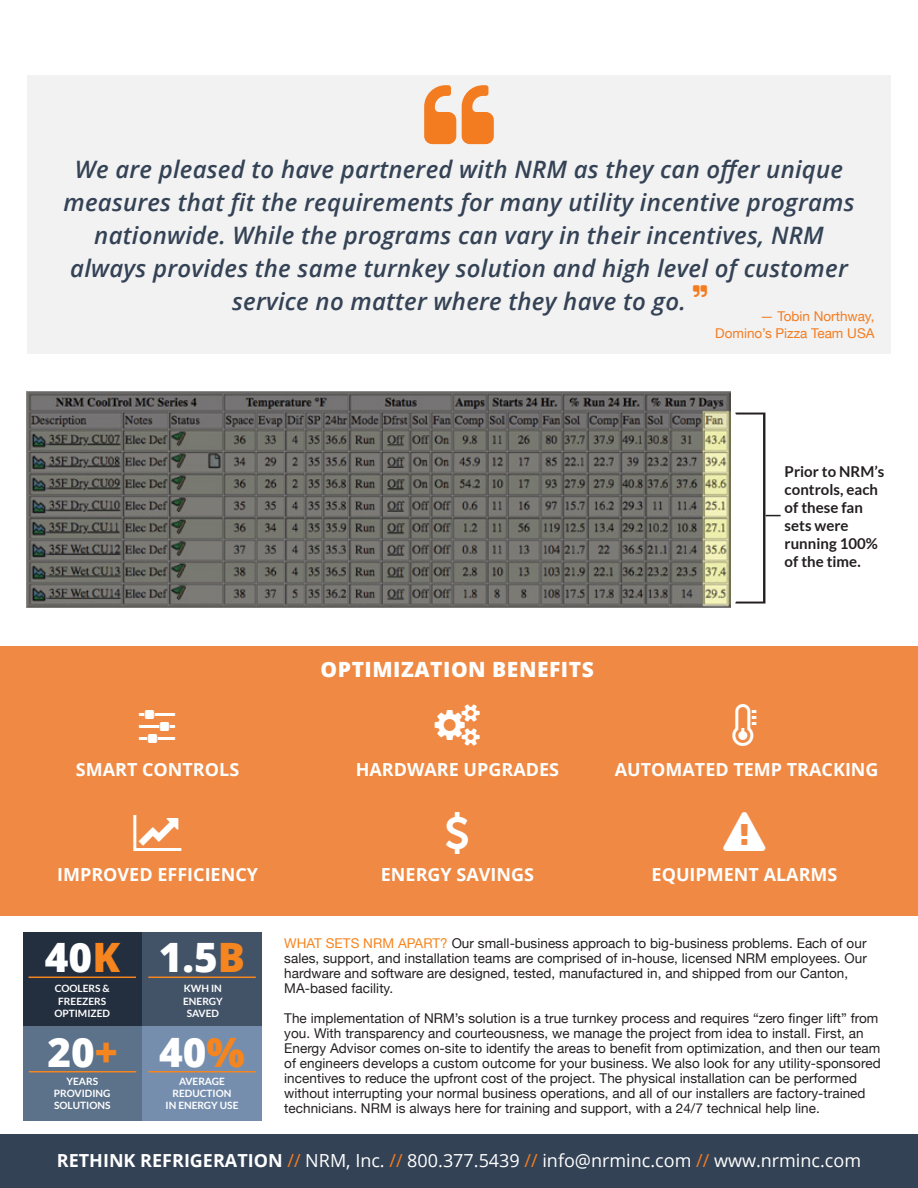
<style>
.page{position:relative;width:918px;height:1188px;background:#fff}
.page>*{position:absolute;margin:0;border:0;box-sizing:border-box;transform-origin:0 0}
.t1{font:100 219px "Lato";color:#231f20}
.t2{font:800 40.5px "Open Sans";color:#fff}
.t3{font:italic 600 24px/33px "Open Sans";letter-spacing:.01em;color:#344255;text-align:center}
.t4{font:800 21px "Open Sans";letter-spacing:.025em;color:#fff}
.t5{font:700 18px "Open Sans";color:#fff}
.t6{font:18px "Open Sans";color:#fff}
.t7{font:700 15px/18px "Lato";color:#231f20}
.t8{font:13.5px/15px "Helvetica Neue";letter-spacing:.005em;color:#231f20}
.t9{font:13.5px/16.5px "Helvetica Neue";color:#f47c20;text-align:right}
.t10{font:700 10.05px/12.1px "Lato";color:#fff;text-align:center}
.s1{color:#f5851f}
.s2{font-weight:700}
.s3{color:#f47c20}
</style>
<div class="page">
<div style="left:0;top:1134px;width:918px;height:54px;background:#344255"></div>
<div style="left:0;top:646px;width:918px;height:270px;background:#ef8943"></div>
<div style="left:23px;top:933px;width:119px;height:94px;background:#232e3e"></div>
<div style="left:142px;top:933px;width:120px;height:94px;background:#425368"></div>
<div style="left:23px;top:1027px;width:119px;height:94px;background:#5c718a"></div>
<div style="left:142px;top:1027px;width:120px;height:94px;background:#768eae"></div>
<hr style="left:29px;top:977px;width:107px;height:1px;background:#f5851f">
<hr style="left:148px;top:977px;width:108px;height:1px;background:#f5851f">
<hr style="left:29px;top:1071px;width:107px;height:1px;background:#f5851f">
<hr style="left:148px;top:1071px;width:108px;height:1px;background:#f5851f">
<div style="left:27px;top:75px;width:864px;height:279px;background:#f2f2f2"></div>
<img style="left:26px;top:392px;width:704px;height:216px">
<svg style="left:766px;top:515px;width:15px;height:1px"></svg>
<p class="t3" style="left:63px;top:153px;width:793px">We are pleased to have partnered with NRM as they can offer unique measures that fit the requirements for many utility incentive programs nationwide. While the programs can vary in their incentives, NRM always provides the same turnkey solution and high level of customer service no matter where they have to go.</p>
<p class="t9" style="left:715px;top:309px;width:161px">— Tobin Northway,<br>Domino’s Pizza Team USA</p>
<h3 class="t4" style="left:321px;top:653px;width:275px">OPTIMIZATION BENEFITS</h3>
<h1 class="t1" style="left:722px;top:384px;width:67px">]</h1>
<p class="t7" style="left:785px;top:462px;width:101px">Prior to NRM’s controls, each of these fan sets were running 100%</p>
<p class="t7" style="left:785px;top:552px;width:78px">of the time.</p>
<h3 class="t5" style="left:76px;top:757px;width:165px">SMART CONTROLS</h3>
<h3 class="t5" style="left:356px;top:757px;width:205px">HARDWARE UPGRADES</h3>
<h3 class="t5" style="left:615px;top:757px;width:265px">AUTOMATED TEMP TRACKING</h3>
<h3 class="t5" style="left:57px;top:862px;width:202px">IMPROVED EFFICIENCY</h3>
<h3 class="t5" style="left:381px;top:862px;width:155px">ENERGY SAVINGS</h3>
<h3 class="t5" style="left:652px;top:862px;width:187px">EQUIPMENT ALARMS</h3>
<h2 class="t2" style="left:45px;top:927px;width:202px">40<span class="s1">K</span> 1.5<span class="s1">B</span></h2>
<p class="t10" style="left:54px;top:983px;width:57px">COOLERS &amp;<br>FREEZERS<br>OPTIMIZED</p>
<p class="t10" style="left:183px;top:983px;width:41px">KWH IN<br>ENERGY<br>SAVED</p>
<h2 class="t2" style="left:47px;top:1021px;width:199px">20<span class="s1">+</span> 40<span class="s1">%</span></h2>
<p class="t10" style="left:54px;top:1075px;width:58px">YEARS<br>PROVIDING<br>SOLUTIONS</p>
<p class="t10" style="left:166px;top:1075px;width:74px">AVERAGE<br>REDUCTION<br>IN ENERGY USE</p>
<p class="t8" style="left:284px;top:937px;width:584px"><span class="s1">WHAT SETS NRM APART?</span> Our small-business approach to big-business problems. Each of our sales, support, and installation teams are comprised of in-house, licensed NRM employees. Our hardware and software are designed, tested, manufactured in, and shipped from our Canton, MA-based facility.</p>
<p class="t8" style="left:284px;top:1012px;width:598px">The implementation of NRM’s solution is a true turnkey process and requires “zero finger lift” from you. With transparency and courteousness, we manage the project from idea to install. First, an Energy Advisor comes on-site to identify the areas to benefit from optimization, and then our team of engineers develops a custom outcome for your business. We also look for any utility-sponsored incentives to reduce the upfront cost of the project. The physical installation can be performed without interrupting your normal business operations, and all of our installers are factory-trained technicians. NRM is always here for training and support, with a 24/7 technical help line.</p>
<h3 class="t6" style="left:57px;top:1148px;width:806px"><span class="s2">RETHINK REFRIGERATION</span> <span class="s3">//</span> NRM, Inc. <span class="s3">//</span> 800.377.5439 <span class="s3">//</span> info@nrminc.com <span class="s3">//</span> www.nrminc.com</h3>
</div>
